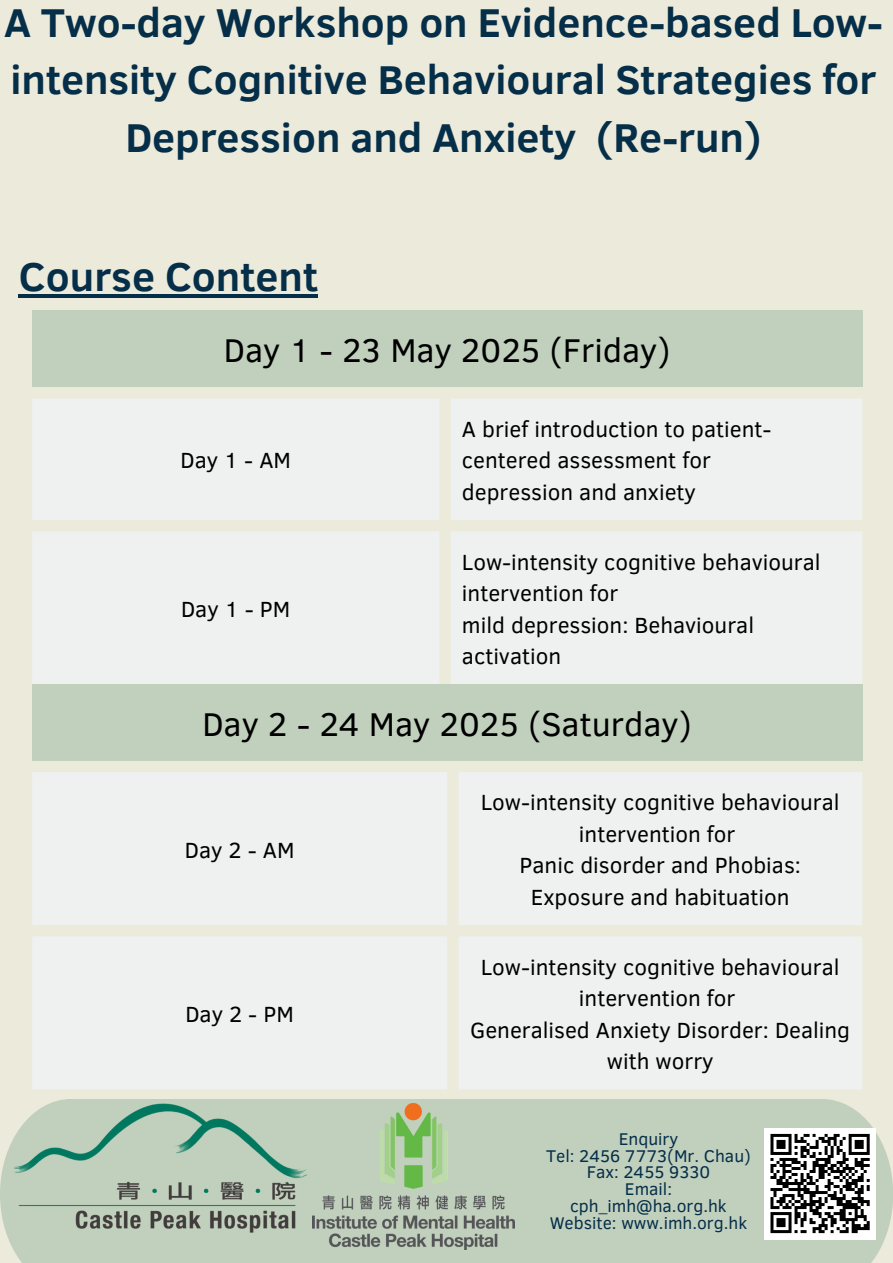
<style>
.page{position:relative;width:893px;height:1263px;background:#eceada}
.page>*{position:absolute;margin:0;border:0;box-sizing:border-box;transform-origin:0 0}
.t1{font:700 41.25px/57.4px "Clear Sans";color:#052e49;text-align:center}
.t2{font:33.75px "Clear Sans";color:#000}
.t3{font:22.5px/31.5px "Clear Sans";color:#000;text-align:center}
.t4{font:17.4px/16.9px "Clear Sans";color:#052e49;text-align:center}
</style>
<div class="page">
<div style="left:0;top:1099px;width:893px;height:164px;background:#c1d0bd"></div>
<img style="left:3px;top:1101px;width:310px;height:148px">
<img style="left:313px;top:1103px;width:202px;height:146px">
<div style="left:764px;top:1128px;width:111px;height:111px;background:#fff"></div>
<svg style="left:770px;top:1133px;width:100px;height:101px"></svg>
<svg style="left:19px;top:294px;width:299px;height:3px"></svg>
<div style="left:32px;top:311px;width:830px;height:76px;background:#c1d0bd"></div>
<div style="left:32px;top:398px;width:830px;height:286px;background:#eff1f1"></div>
<div style="left:32px;top:684px;width:830px;height:77px;background:#c1d0bd"></div>
<div style="left:32px;top:772px;width:830px;height:317px;background:#eff1f1"></div>
<p class="t1" style="left:4px;top:-8px;width:880px">A Two-day Workshop on Evidence-based Low&shy;intensity Cognitive Behavioural Strategies for<br>Depression and Anxiety (Re-run)</p>
<h1 class="t1" style="left:19px;top:246px;width:300px">Course Content</h1>
<h1 class="t2" style="left:224px;top:325px;width:448px">Day 1 - 23 May 2025 (Friday)</h1>
<p class="t3" style="left:180px;top:443px;width:112px">Day 1 - AM</p>
<p class="t3" style="left:181px;top:592px;width:111px">Day 1 - PM</p>
<p class="t3" style="left:462px;top:412px;width:311px;text-align:left">A brief introduction to patient&shy;centered assessment for</p>
<p class="t3" style="left:462px;top:475px;width:235px">depression and anxiety</p>
<p class="t3" style="left:462px;top:545px;width:360px;text-align:left">Low-intensity cognitive behavioural intervention for</p>
<p class="t3" style="left:462px;top:608px;width:294px;text-align:left">mild depression: Behavioural activation</p>
<p class="t2" style="left:202px;top:699px;width:491px">Day 2 - 24 May 2025 (Saturday)</p>
<p class="t3" style="left:185px;top:833px;width:111px">Day 2 - AM</p>
<p class="t3" style="left:185px;top:997px;width:110px">Day 2 - PM</p>
<p class="t3" style="left:481px;top:785px;width:360px">Low-intensity cognitive behavioural intervention for</p>
<p class="t3" style="left:519px;top:848px;width:283px">Panic disorder and Phobias:<br>Exposure and habituation</p>
<p class="t3" style="left:481px;top:950px;width:360px">Low-intensity cognitive behavioural intervention for</p>
<p class="t3" style="left:470px;top:1013px;width:381px">Generalised Anxiety Disorder: Dealing with worry</p>
<p class="t4" style="left:619px;top:1129px;width:61px">Enquiry</p>
<p class="t4" style="left:546px;top:1146px;width:206px">Tel: 2456 7773(Mr. Chau)</p>
<p class="t4" style="left:587px;top:1163px;width:125px">Fax: 2455 9330</p>
<p class="t4" style="left:570px;top:1180px;width:158px">Email: cph_imh@ha.org.hk</p>
<p class="t4" style="left:550px;top:1213px;width:199px">Website: www.imh.org.hk</p>
</div>
